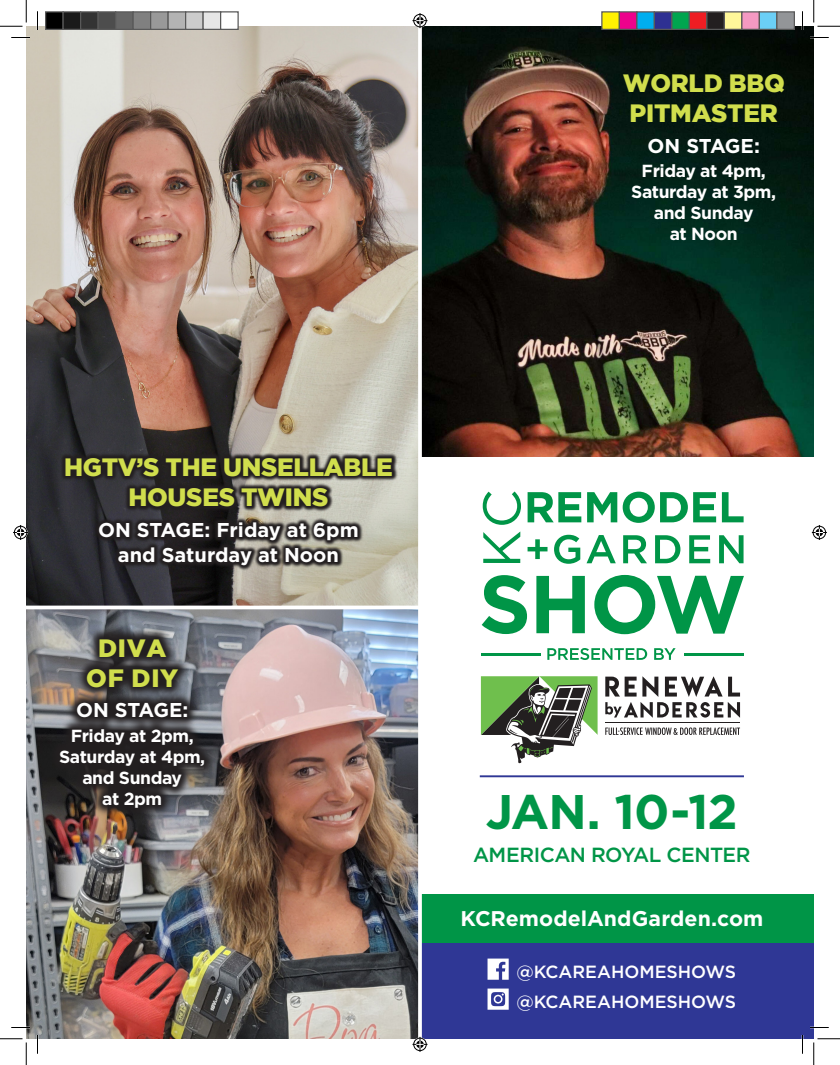
<style>
.page{position:relative;width:840px;height:1065px;background:#fff}
.page>*{position:absolute;margin:0;border:0;box-sizing:border-box;transform-origin:0 0}
.t1{font:700 48.5px "Gotham";letter-spacing:-.02em;color:#009547}
.t2{font:900 25px/30px "Gotham";letter-spacing:-.01em;color:#d1de4d}
.t3{font:900 25px/30px "Gotham";letter-spacing:.025em;color:#d1de4d;text-align:center}
.t4{font:700 21.25px "Gotham";color:#fff}
.t5{font:500 20.5px "Gotham";letter-spacing:-.03em;color:#009547}
.t6{font:700 20px/25px "Gotham";color:#fff;text-align:center}
.Disclaimer_Copyright_Numbers{font:500 17.62px "Gotham";color:#fff}
.t7{font:700 17.5px/21px "Gotham";letter-spacing:-.025em;color:#fff;text-align:center}
</style>
<div class="page">
<img style="left:26px;top:609px;width:392px;height:430px">
<div style="left:419px;top:894px;width:395px;height:49px;background:#009547"></div>
<div style="left:419px;top:943px;width:395px;height:96px;background:#2f3795"></div>
<img style="left:26px;top:26px;width:392px;height:580px">
<img style="left:422px;top:26px;width:392px;height:431px">
<svg style="left:418px;top:28px;width:4px;height:1009px"></svg>
<hr style="left:26px;top:606px;width:395px;height:3px;background:#fff">
<svg style="left:48px;top:627px;width:168px;height:192px;background:#484546"></svg>
<div style="left:438px;top:451px;width:347px;height:353px;background:#fff"></div>
<hr style="left:605px;top:722px;width:135px;height:1px;background:#231f20">
<svg style="left:605px;top:727px;width:135px;height:8px"></svg>
<svg style="left:605px;top:676px;width:135px;height:42px"></svg>
<svg style="left:480px;top:676px;width:1px;height:59px"></svg>
<svg style="left:481px;top:676px;width:117px;height:88px"></svg>
<svg style="left:528px;top:492px;width:53px;height:30px"></svg>
<svg style="left:587px;top:492px;width:30px;height:30px"></svg>
<svg style="left:623px;top:492px;width:93px;height:31px"></svg>
<svg style="left:722px;top:492px;width:22px;height:30px"></svg>
<svg style="left:528px;top:539px;width:20px;height:20px"></svg>
<svg style="left:554px;top:535px;width:26px;height:29px"></svg>
<svg style="left:587px;top:535px;width:29px;height:28px"></svg>
<svg style="left:623px;top:535px;width:24px;height:28px"></svg>
<svg style="left:655px;top:535px;width:25px;height:28px"></svg>
<svg style="left:689px;top:535px;width:21px;height:28px"></svg>
<svg style="left:719px;top:535px;width:25px;height:28px"></svg>
<svg style="left:482px;top:575px;width:45px;height:59px"></svg>
<svg style="left:536px;top:576px;width:49px;height:57px"></svg>
<svg style="left:594px;top:575px;width:150px;height:59px"></svg>
<svg style="left:483px;top:532px;width:37px;height:31px"></svg>
<svg style="left:483px;top:492px;width:38px;height:33px"></svg>
<hr style="left:482px;top:653px;width:59px;height:3px;background:#009547">
<hr style="left:685px;top:653px;width:59px;height:3px;background:#009547">
<svg style="left:547px;top:648px;width:100px;height:12px"></svg>
<svg style="left:654px;top:648px;width:22px;height:12px"></svg>
<hr style="left:480px;top:775px;width:264px;height:2px;background:#2f3795">
<svg style="left:488px;top:959px;width:21px;height:21px"></svg>
<svg style="left:488px;top:989px;width:21px;height:21px"></svg>
<svg style="left:60px;top:453px;width:338px;height:118px;background:#4c4947"></svg>
<svg style="left:11px;top:37px;width:19px;height:1px"></svg>
<svg style="left:810px;top:37px;width:19px;height:1px"></svg>
<svg style="left:11px;top:1027px;width:19px;height:1px"></svg>
<svg style="left:810px;top:1027px;width:19px;height:1px"></svg>
<svg style="left:37px;top:11px;width:1px;height:19px"></svg>
<svg style="left:37px;top:1035px;width:1px;height:19px"></svg>
<svg style="left:802px;top:11px;width:1px;height:19px"></svg>
<svg style="left:802px;top:1035px;width:1px;height:19px"></svg>
<svg style="left:0;top:0;width:27px;height:27px"></svg>
<svg style="left:0;top:1039px;width:27px;height:26px"></svg>
<svg style="left:814px;top:0;width:26px;height:27px"></svg>
<svg style="left:814px;top:1039px;width:26px;height:26px"></svg>
<svg style="left:412px;top:13px;width:16px;height:15px"></svg>
<svg style="left:412px;top:1037px;width:16px;height:15px"></svg>
<svg style="left:13px;top:525px;width:15px;height:15px"></svg>
<svg style="left:812px;top:525px;width:15px;height:15px"></svg>
<div style="left:46px;top:12px;width:17px;height:17px;background:#000"></div>
<div style="left:45px;top:11px;width:19px;height:19px;border:1px solid #595959"></div>
<div style="left:63px;top:12px;width:18px;height:17px;background:#1a1a1a"></div>
<div style="left:62px;top:11px;width:19px;height:19px;border:1px solid #595959"></div>
<div style="left:81px;top:12px;width:17px;height:17px;background:#333"></div>
<div style="left:80px;top:11px;width:19px;height:19px;border:1px solid #595959"></div>
<div style="left:98px;top:12px;width:18px;height:17px;background:#4d4d4d"></div>
<div style="left:98px;top:11px;width:18px;height:19px;border:1px solid #595959"></div>
<div style="left:116px;top:12px;width:17px;height:17px;background:#666"></div>
<div style="left:115px;top:11px;width:19px;height:19px;border:1px solid #595959"></div>
<div style="left:133px;top:12px;width:18px;height:17px;background:#808080"></div>
<div style="left:132px;top:11px;width:19px;height:19px;border:1px solid #595959"></div>
<div style="left:151px;top:12px;width:17px;height:17px;background:#999"></div>
<div style="left:150px;top:11px;width:19px;height:19px;border:1px solid #595959"></div>
<div style="left:168px;top:12px;width:18px;height:17px;background:#b3b3b3"></div>
<div style="left:168px;top:11px;width:18px;height:19px;border:1px solid #595959"></div>
<div style="left:186px;top:12px;width:17px;height:17px;background:#ccc"></div>
<div style="left:185px;top:11px;width:19px;height:19px;border:1px solid #595959"></div>
<div style="left:203px;top:12px;width:18px;height:17px;background:#e6e6e6"></div>
<div style="left:202px;top:11px;width:19px;height:19px;border:1px solid #595959"></div>
<div style="left:221px;top:12px;width:17px;height:17px;background:#fff"></div>
<div style="left:220px;top:11px;width:19px;height:19px;border:1px solid #595959"></div>
<div style="left:602px;top:12px;width:17px;height:17px;background:#fff101"></div>
<div style="left:601px;top:11px;width:19px;height:19px;border:1px solid #595959"></div>
<div style="left:619px;top:12px;width:18px;height:17px;background:#ed028c"></div>
<div style="left:619px;top:11px;width:19px;height:19px;border:1px solid #595959"></div>
<div style="left:637px;top:12px;width:17px;height:17px;background:#00aeef"></div>
<div style="left:636px;top:11px;width:19px;height:19px;border:1px solid #595959"></div>
<div style="left:654px;top:12px;width:18px;height:17px;background:#2e3092"></div>
<div style="left:654px;top:11px;width:18px;height:19px;border:1px solid #595959"></div>
<div style="left:672px;top:12px;width:17px;height:17px;background:#00a54f"></div>
<div style="left:671px;top:11px;width:19px;height:19px;border:1px solid #595959"></div>
<div style="left:689px;top:12px;width:18px;height:17px;background:#ee1d23"></div>
<div style="left:689px;top:11px;width:19px;height:19px;border:1px solid #595959"></div>
<div style="left:707px;top:12px;width:17px;height:17px;background:#231f20"></div>
<div style="left:706px;top:11px;width:19px;height:19px;border:1px solid #595959"></div>
<div style="left:724px;top:12px;width:18px;height:17px;background:#fff79a"></div>
<div style="left:724px;top:11px;width:18px;height:19px;border:1px solid #595959"></div>
<div style="left:742px;top:12px;width:17px;height:17px;background:#f499c2"></div>
<div style="left:741px;top:11px;width:19px;height:19px;border:1px solid #595959"></div>
<div style="left:759px;top:12px;width:18px;height:17px;background:#6bcff6"></div>
<div style="left:759px;top:11px;width:19px;height:19px;border:1px solid #595959"></div>
<div style="left:777px;top:12px;width:17px;height:17px;background:#939598"></div>
<div style="left:776px;top:11px;width:19px;height:19px;border:1px solid #595959"></div>
<p class="t2" style="left:623px;top:68px;width:164px">WORLD BBQ<br>PITMASTER</p>
<p class="t6" style="left:648px;top:133px;width:114px">ON STAGE:</p>
<p class="t7" style="left:631px;top:160px;width:146px">Friday at 4pm,<br>Saturday at 3pm, and Sunday<br>at Noon</p>
<p class="t2" style="left:64px;top:452px;width:330px;text-align:center">HGTV’S THE UNSELLABLE<br>HOUSES TWINS</p>
<p class="t6" style="left:98px;top:517px;width:262px">ON STAGE: Friday at 6pm and Saturday at Noon</p>
<p class="t3" style="left:86px;top:632px;width:93px">DIVA<br>OF DIY</p>
<p class="t6" style="left:76px;top:697px;width:114px">ON STAGE:</p>
<p class="t7" style="left:59px;top:725px;width:148px">Friday at 2pm,<br>Saturday at 4pm, and Sunday<br>at 2pm</p>
<p class="t1" style="left:486px;top:783px;width:254px">JAN. 10-12</p>
<p class="t5" style="left:473px;top:841px;width:279px">AMERICAN ROYAL CENTER</p>
<p class="t4" style="left:460px;top:906px;width:304px">KCRemodelAndGarden.com</p>
<p class="Disclaimer_Copyright_Numbers" style="left:516px;top:960px;width:221px">@KCAREAHOMESHOWS</p>
<p class="Disclaimer_Copyright_Numbers" style="left:516px;top:990px;width:221px">@KCAREAHOMESHOWS</p>
</div>
